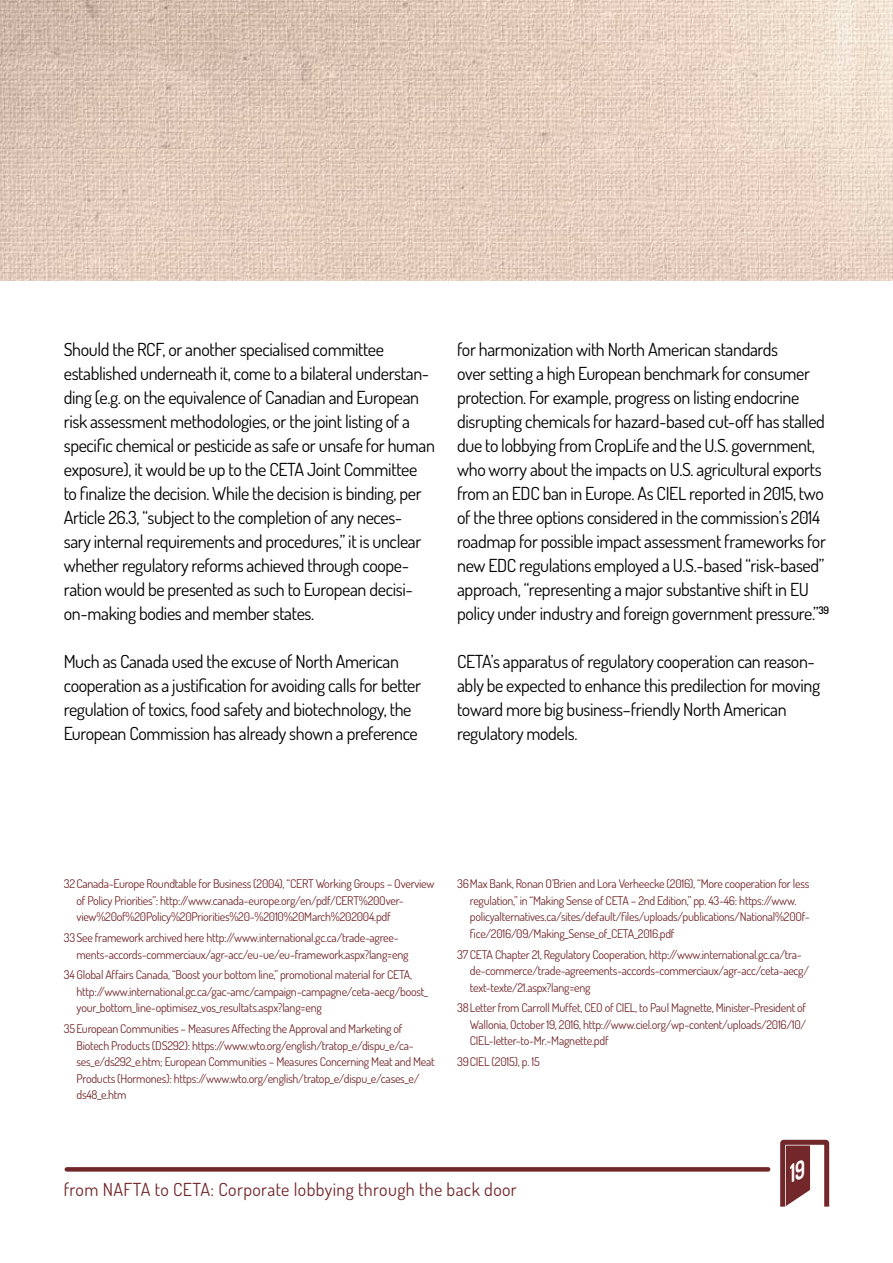
<style>
.page{position:relative;width:893px;height:1263px;background:#fff}
.page>*{position:absolute;margin:0;border:0;box-sizing:border-box;transform-origin:0 0}
.t1{font:18px/24px "Dosis";letter-spacing:-.02em;color:#000}
.t2{font:18px "Dosis";letter-spacing:.02em;color:#72272a}
.t3{font:12px/16.5px "Dosis";letter-spacing:-.02em;color:#72272a}
</style>
<div class="page">
<img style="left:0;top:0;width:893px;height:281px">
<svg style="left:67px;top:1167px;width:701px;height:4px;background:#762d30"></svg>
<svg style="left:780px;top:1140px;width:49px;height:66px"></svg>
<p class="t1" style="left:64px;top:337px;width:373px">Should the RCF, or another specialised committee established underneath it, come to a bilateral understan&shy;ding (e.g. on the equivalence of Canadian and European risk assessment methodologies, or the joint listing of a specific chemical or pesticide as safe or unsafe for human exposure), it would be up to the CETA Joint Committee to finalize the decision. While the decision is binding, per Article 26.3, “subject to the completion of any neces-<br>sary internal requirements and procedures,” it is unclear whether regulatory reforms achieved through coope&shy;ration would be presented as such to European decisi&shy;on-making bodies and member states.</p>
<p class="t1" style="left:64px;top:649px;width:359px">Much as Canada used the excuse of North American cooperation as a justification for avoiding calls for better regulation of toxics, food safety and biotechnology, the European Commission has already shown a preference</p>
<p class="t1" style="left:457px;top:337px;width:374px">for harmonization with North American standards<br>over setting a high European benchmark for consumer protection. For example, progress on listing endocrine disrupting chemicals for hazard-based cut-off has stalled due to lobbying from CropLife and the U.S. government, who worry about the impacts on U.S. agricultural exports from an EDC ban in Europe. As CIEL reported in 2015, two of the three options considered in the commission’s 2014 roadmap for possible impact assessment frameworks for new EDC regulations employed a U.S.-based “risk-based” approach, “representing a major substantive shift in EU policy under industry and foreign government pressure.”<sup>39</sup></p>
<p class="t1" style="left:457px;top:649px;width:365px">CETA’s apparatus of regulatory cooperation can reason&shy;ably be expected to enhance this predilection for moving toward more big business–friendly North American regulatory models.</p>
<p class="t3" style="left:77px;top:875px;width:359px;text-indent:-13px">32Canada-Europe Roundtable for Business (2004), “CERT Working Groups – Overview of Policy Priorities”: http://www.canada-europe.org/en/pdf/CERT%20Over&shy;view%20of%20Policy%20Priorities%20-%2010%20March%202004.pdf</p>
<p class="t3" style="left:77px;top:929px;width:334px;text-indent:-13px">33See framework archived here http://www.international.gc.ca/trade-agree&shy;ments-accords-commerciaux/agr-acc/eu-ue/eu-framework.aspx?lang=eng</p>
<p class="t3" style="left:77px;top:966px;width:353px;text-indent:-13px">34 Global Affairs Canada, “Boost your bottom line,” promotional material for CETA, http://www.international.gc.ca/gac-amc/campaign-campagne/ceta-aecg/boost_ your_bottom_line-optimisez_vos_resultats.aspx?lang=eng</p>
<p class="t3" style="left:77px;top:1020px;width:360px;text-indent:-13px">35European Communities – Measures Affecting the Approval and Marketing of Biotech Products (DS292): https://www.wto.org/english/tratop_e/dispu_e/ca&shy;ses_e/ds292_e.htm; European Communities – Measures Concerning Meat and Meat Products (Hormones): https://www.wto.org/english/tratop_e/dispu_e/cases_e/ ds48_e.htm</p>
<p class="t3" style="left:470px;top:875px;width:341px;text-indent:-13px">36Max Bank, Ronan O’Brien and Lora Verheecke (2016), “More cooperation for less regulation,” in “Making Sense of CETA – 2nd Edition,” pp. 43-46: https://www. policyalternatives.ca/sites/default/files/uploads/publications/National%20Of&shy;fice/2016/09/Making_Sense_of_CETA_2016.pdf</p>
<p class="t3" style="left:470px;top:946px;width:341px;text-indent:-13px">37 CETA Chapter 21, Regulatory Cooperation, http://www.international.gc.ca/tra&shy;de-commerce/trade-agreements-accords-commerciaux/agr-acc/ceta-aecg/ text-texte/21.aspx?lang=eng</p>
<p class="t3" style="left:470px;top:999px;width:338px;text-align:justify;text-indent:-13px">38Letter from Carroll Muffet, CEO of CIEL, to Paul Magnette, Minister-President of Wallonia, October 19, 2016, http://www.ciel.org/wp-content/uploads/2016/10/ CIEL-letter-to-Mr.-Magnette.pdf</p>
<p class="t3" style="left:457px;top:1053px;width:84px">39CIEL (2015), p. 15</p>
<p class="t2" style="left:64px;top:1178px;width:455px">from NAFTA to CETA: Corporate lobbying through the back door</p>
</div>
